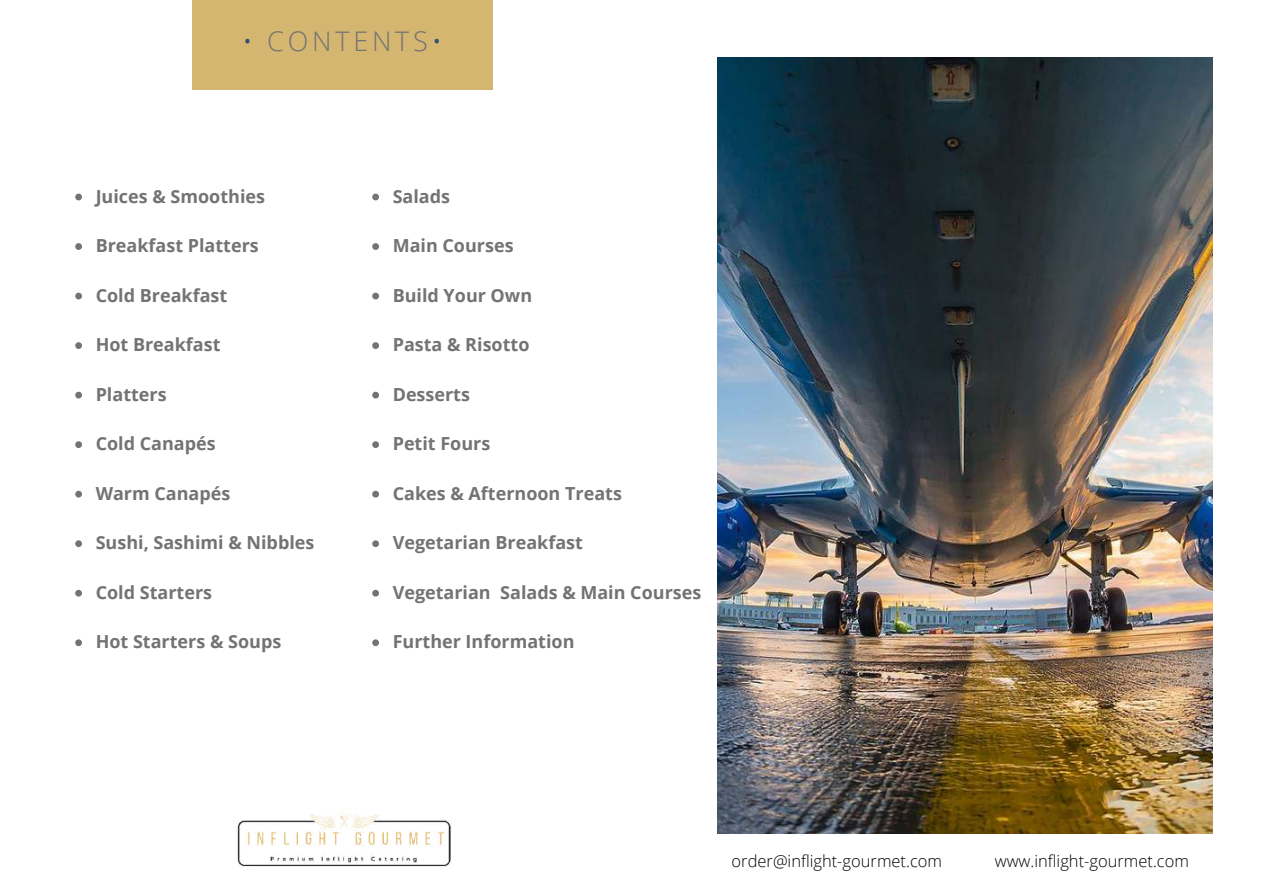
<style>
.page{position:relative;width:1263px;height:894px;background:#fff}
.page>*{position:absolute;margin:0;border:0;box-sizing:border-box;transform-origin:0 0}
.t1{font:300 27px "Open Sans";letter-spacing:.14em;color:#737373}
.t2{font:700 18px "Open Sans";color:#737373}
.t3{font:300 16.5px "Open Sans";color:#000}
.s1{color:#314c74}
</style>
<div class="page">
<div style="left:192px;top:0;width:300px;height:90px;background:#d4b670"></div>
<img style="left:717px;top:58px;width:495px;height:775px">
<svg style="left:75px;top:193px;width:7px;height:7px"></svg>
<svg style="left:75px;top:243px;width:7px;height:7px"></svg>
<svg style="left:75px;top:292px;width:7px;height:7px"></svg>
<svg style="left:75px;top:342px;width:7px;height:7px"></svg>
<svg style="left:75px;top:391px;width:7px;height:7px"></svg>
<svg style="left:75px;top:441px;width:7px;height:7px"></svg>
<svg style="left:75px;top:490px;width:7px;height:7px"></svg>
<svg style="left:75px;top:540px;width:7px;height:7px"></svg>
<svg style="left:75px;top:589px;width:7px;height:7px"></svg>
<svg style="left:75px;top:639px;width:7px;height:7px"></svg>
<svg style="left:372px;top:193px;width:7px;height:7px"></svg>
<svg style="left:372px;top:243px;width:7px;height:7px"></svg>
<svg style="left:372px;top:292px;width:7px;height:7px"></svg>
<svg style="left:372px;top:342px;width:7px;height:7px"></svg>
<svg style="left:372px;top:391px;width:7px;height:7px"></svg>
<svg style="left:372px;top:441px;width:7px;height:7px"></svg>
<svg style="left:372px;top:490px;width:7px;height:7px"></svg>
<svg style="left:372px;top:540px;width:7px;height:7px"></svg>
<svg style="left:372px;top:589px;width:7px;height:7px"></svg>
<svg style="left:372px;top:639px;width:7px;height:7px"></svg>
<img style="left:237px;top:811px;width:214px;height:56px">
<h1 class="t1" style="left:243px;top:22px;width:201px"><span class="s1">•</span> CONTENTS<span class="s1">•</span></h1>
<p class="t2" style="left:96px;top:183px;width:171px">Juices &amp; Smoothies</p>
<p class="t2" style="left:96px;top:233px;width:165px">Breakfast Platters</p>
<p class="t2" style="left:96px;top:282px;width:133px">Cold Breakfast</p>
<p class="t2" style="left:96px;top:332px;width:126px">Hot Breakfast</p>
<p class="t2" style="left:96px;top:381px;width:72px">Platters</p>
<p class="t2" style="left:96px;top:431px;width:122px">Cold Canapés</p>
<p class="t2" style="left:96px;top:480px;width:136px">Warm Canapés</p>
<p class="t2" style="left:96px;top:530px;width:220px">Sushi, Sashimi &amp; Nibbles</p>
<p class="t2" style="left:96px;top:579px;width:118px">Cold Starters</p>
<p class="t2" style="left:96px;top:629px;width:187px">Hot Starters &amp; Soups</p>
<p class="t2" style="left:393px;top:183px;width:59px">Salads</p>
<p class="t2" style="left:393px;top:233px;width:122px">Main Courses</p>
<p class="t2" style="left:393px;top:282px;width:141px">Build Your Own</p>
<p class="t2" style="left:393px;top:332px;width:138px">Pasta &amp; Risotto</p>
<p class="t2" style="left:393px;top:381px;width:79px">Desserts</p>
<p class="t2" style="left:393px;top:431px;width:99px">Petit Fours</p>
<p class="t2" style="left:393px;top:480px;width:231px">Cakes &amp; Afternoon Treats</p>
<p class="t2" style="left:393px;top:530px;width:192px">Vegetarian Breakfast</p>
<p class="t2" style="left:393px;top:579px;width:310px">Vegetarian Salads &amp; Main Courses</p>
<p class="t2" style="left:393px;top:629px;width:183px">Further Information</p>
<p class="t3" style="left:732px;top:848px;width:212px">order@inflight-gourmet.com</p>
<p class="t3" style="left:995px;top:848px;width:196px">www.inflight-gourmet.com</p>
</div>
